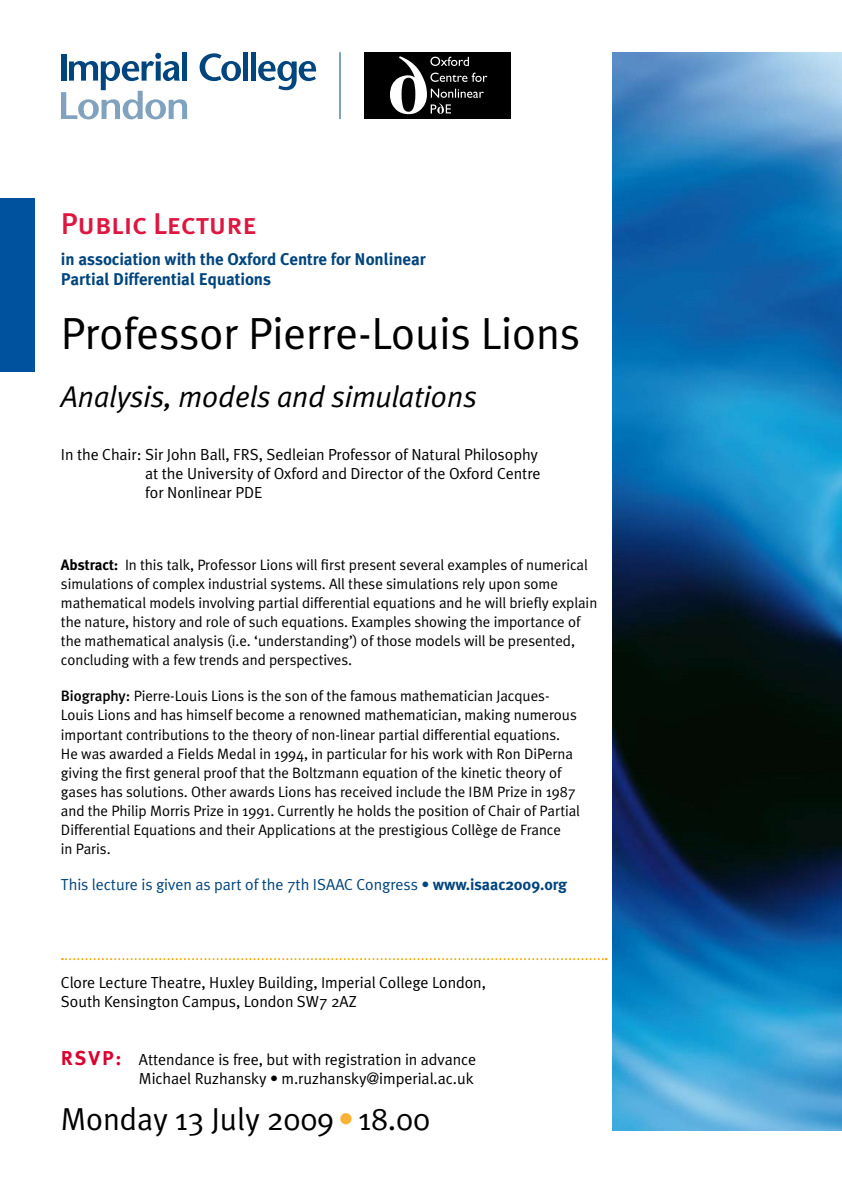
<style>
.page{position:relative;width:842px;height:1191px;background:#fff}
.page>*{position:absolute;margin:0;border:0;box-sizing:border-box;transform-origin:0 0}
.t1{font:45px "Meta Plus Normal";letter-spacing:-.005em;color:#000}
.t2{font:31.8px "Meta Plus Normal";letter-spacing:-.005em;color:#000}
.t3{font:italic 30px "Meta Plus Normal";letter-spacing:-.005em;color:#000}
.t4{font:30px "Meta Plus Medium Caps";letter-spacing:-.005em;color:#dd1740}
.t5{font:700 17px/20px "Meta Plus";letter-spacing:-.005em;color:#00457d}
.t6{font:16px/19px "Meta Plus Normal";letter-spacing:-.005em;color:#000}
.t7{font:16px "Meta Plus Normal";letter-spacing:-.005em;color:#00457d}
.t8{font:15px/19px "Meta Plus Normal";letter-spacing:-.005em;color:#000}
.s1{font-family:"Meta Plus";font-weight:700}
.s2{font-family:"Meta Plus";font-weight:500}
.s3{font-family:"Meta Plus Bold Caps";font-size:20px;color:#dc002e}
.s4{color:#f8b334}
</style>
<div class="page">
<svg style="left:62px;top:958px;width:545px;height:2px"></svg>
<img style="left:612px;top:52px;width:230px;height:1078px">
<div style="left:0;top:198px;width:34px;height:174px;background:#00519e"></div>
<div style="left:182px;top:52px;width:5px;height:29px;background:#00457d"></div>
<svg style="left:200px;top:53px;width:41px;height:28px"></svg>
<div style="left:243px;top:52px;width:5px;height:29px;background:#00457d"></div>
<div style="left:251px;top:52px;width:5px;height:29px;background:#00457d"></div>
<svg style="left:258px;top:61px;width:58px;height:29px"></svg>
<svg style="left:61px;top:53px;width:126px;height:66px"></svg>
<hr style="left:340px;top:52px;width:1px;height:67px;background:#00457d">
<div style="left:364px;top:52px;width:146px;height:67px;background:#000"></div>
<svg style="left:390px;top:56px;width:97px;height:58px"></svg>
<h3 class="t4" style="left:61px;top:206px;width:198px">Public Lecture</h3>
<p class="t5" style="left:61px;top:249px;width:366px">in association with the Oxford Centre for Nonlinear<br>Partial Differential Equations</p>
<h1 class="t1" style="left:61px;top:307px;width:521px">Professor Pierre-Louis Lions</h1>
<h3 class="t3" style="left:61px;top:379px;width:417px">Analysis, models and simulations</h3>
<p class="t6" style="left:145px;top:445px;width:397px;text-indent:-84px">In the Chair: Sir John Ball, FRS, Sedleian Professor of Natural Philosophy at the University of Oxford and Director of the Oxford Centre for Nonlinear PDE</p>
<p class="t8" style="left:61px;top:555px;width:538px"><span class="s1">Abstract:</span> In this talk, Professor Lions will first present several examples of numerical simulations of complex industrial systems. All these simulations rely upon some mathematical models involving partial differential equations and he will briefly explain the nature, history and role of such equations. Examples showing the importance of the mathematical analysis (i.e. ‘understanding’) of those models will be presented, concluding with a few trends and perspectives.</p>
<p class="t8" style="left:61px;top:686px;width:521px"><span class="s2">Biography:</span> Pierre-Louis Lions is the son of the famous mathematician Jacques-Louis Lions and has himself become a renowned mathematician, making numerous important contributions to the theory of non-linear partial differential equations.<br>He was awarded a Fields Medal in 1994, in particular for his work with Ron DiPerna giving the first general proof that the Boltzmann equation of the kinetic theory of gases has solutions. Other awards Lions has received include the IBM Prize in 1987 and the Philip Morris Prize in 1991. Currently he holds the position of Chair of Partial Differential Equations and their Applications at the prestigious Collège de France<br>in Paris.</p>
<p class="t7" style="left:61px;top:874px;width:508px">This lecture is given as part of the 7th ISAAC Congress • <span class="s1">www.isaac2009.org</span></p>
<p class="t6" style="left:61px;top:973px;width:426px">Clore Lecture Theatre, Huxley Building, Imperial College London,<br>South Kensington Campus, London SW7 2AZ</p>
<p class="t6" style="left:61px;top:1049px;width:417px;text-align:right"><span class="s3">RSVP:</span> Attendance is free, but with registration in advance<br>Michael Ruzhansky • m.ruzhansky@imperial.ac.uk</p>
<h2 class="t2" style="left:61px;top:1100px;width:371px">Monday 13 July 2009 <span class="s4">•</span> 18.00</h2>
</div>
